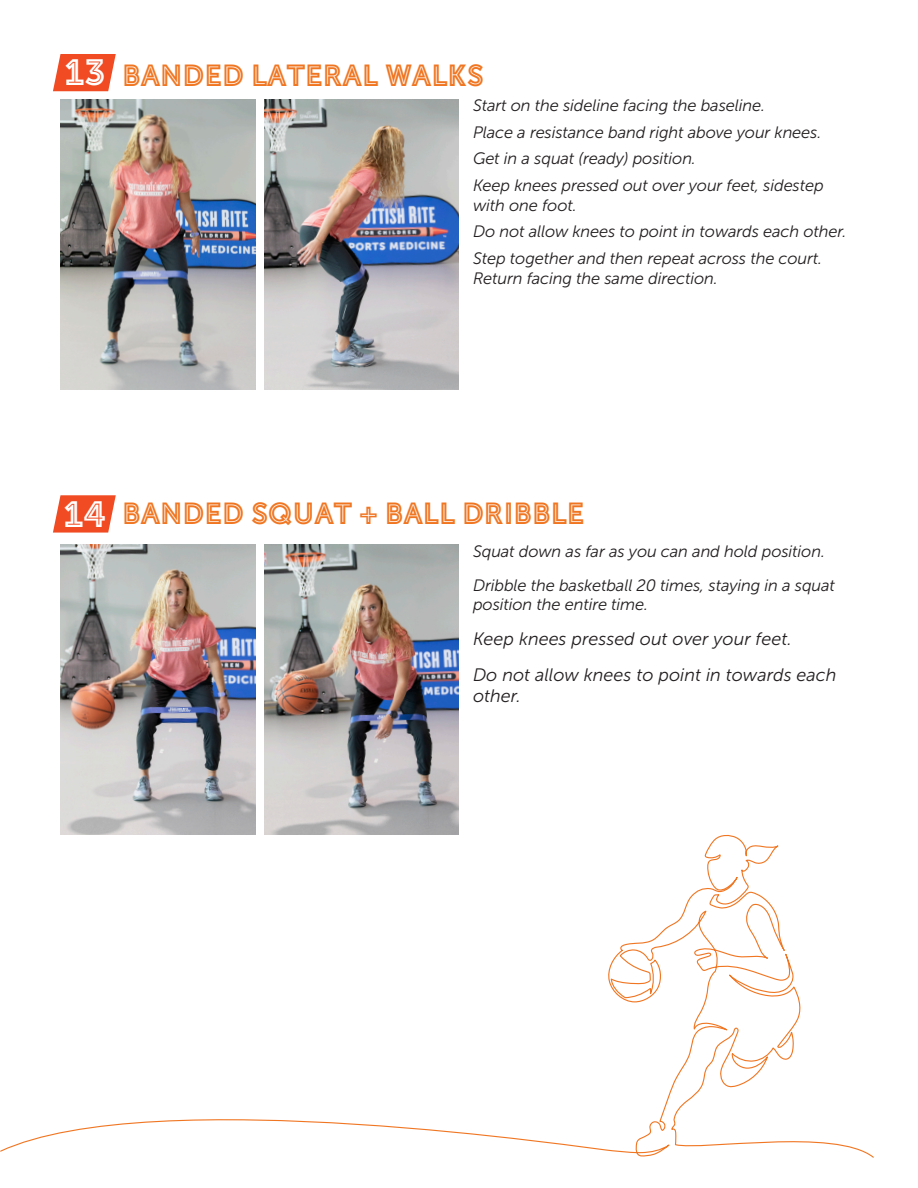
<style>
.page{position:relative;width:918px;height:1188px;background:#fff}
.page>*{position:absolute;margin:0;border:0;box-sizing:border-box;transform-origin:0 0}
.t1{font:36px "Scottish Rite INLINE A";color:#fff}
.t2{font:30px "Scottish Rite INLINE A";color:#f07622}
.t3{font:italic 18px/21.6px "Museo Sans 300";color:#231f20}
.t4{font:italic 16.5px/19.8px "Museo Sans 300";letter-spacing:-.01em;color:#231f20}
</style>
<div class="page">
<img style="left:61px;top:99px;width:194px;height:290px">
<img style="left:264px;top:99px;width:195px;height:290px">
<img style="left:61px;top:545px;width:194px;height:247px">
<img style="left:264px;top:545px;width:195px;height:247px">
<svg style="left:0;top:792px;width:874px;height:366px"></svg>
<svg style="left:53px;top:54px;width:63px;height:37px;background:#f1613d"></svg>
<svg style="left:53px;top:495px;width:63px;height:38px;background:#f26440"></svg>
<p class="t1" style="left:64px;top:52px;width:43px">13</p>
<p class="t2" style="left:122px;top:58px;width:363px">BANDED LATERAL WALKS</p>
<p class="t4" style="left:473px;top:96px;width:293px">Start on the sideline facing the baseline.</p>
<p class="t4" style="left:473px;top:122px;width:350px">Place a resistance band right above your knees.</p>
<p class="t4" style="left:473px;top:149px;width:224px">Get in a squat (ready) position.</p>
<p class="t4" style="left:473px;top:176px;width:352px">Keep knees pressed out over your feet, sidestep with one foot.</p>
<p class="t4" style="left:473px;top:222px;width:375px">Do not allow knees to point in towards each other.</p>
<p class="t4" style="left:473px;top:248px;width:351px">Step together and then repeat across the court.<br>Return facing the same direction.</p>
<p class="t1" style="left:63px;top:493px;width:44px">14</p>
<p class="t2" style="left:122px;top:496px;width:464px">BANDED SQUAT + BALL DRIBBLE</p>
<p class="t4" style="left:473px;top:542px;width:353px">Squat down as far as you can and hold position.</p>
<p class="t4" style="left:473px;top:575px;width:363px">Dribble the basketball 20 times, staying in a squat position the entire time.</p>
<p class="t3" style="left:473px;top:629px;width:320px">Keep knees pressed out over your feet.</p>
<p class="t3" style="left:473px;top:664px;width:365px">Do not allow knees to point in towards each other.</p>
</div>
